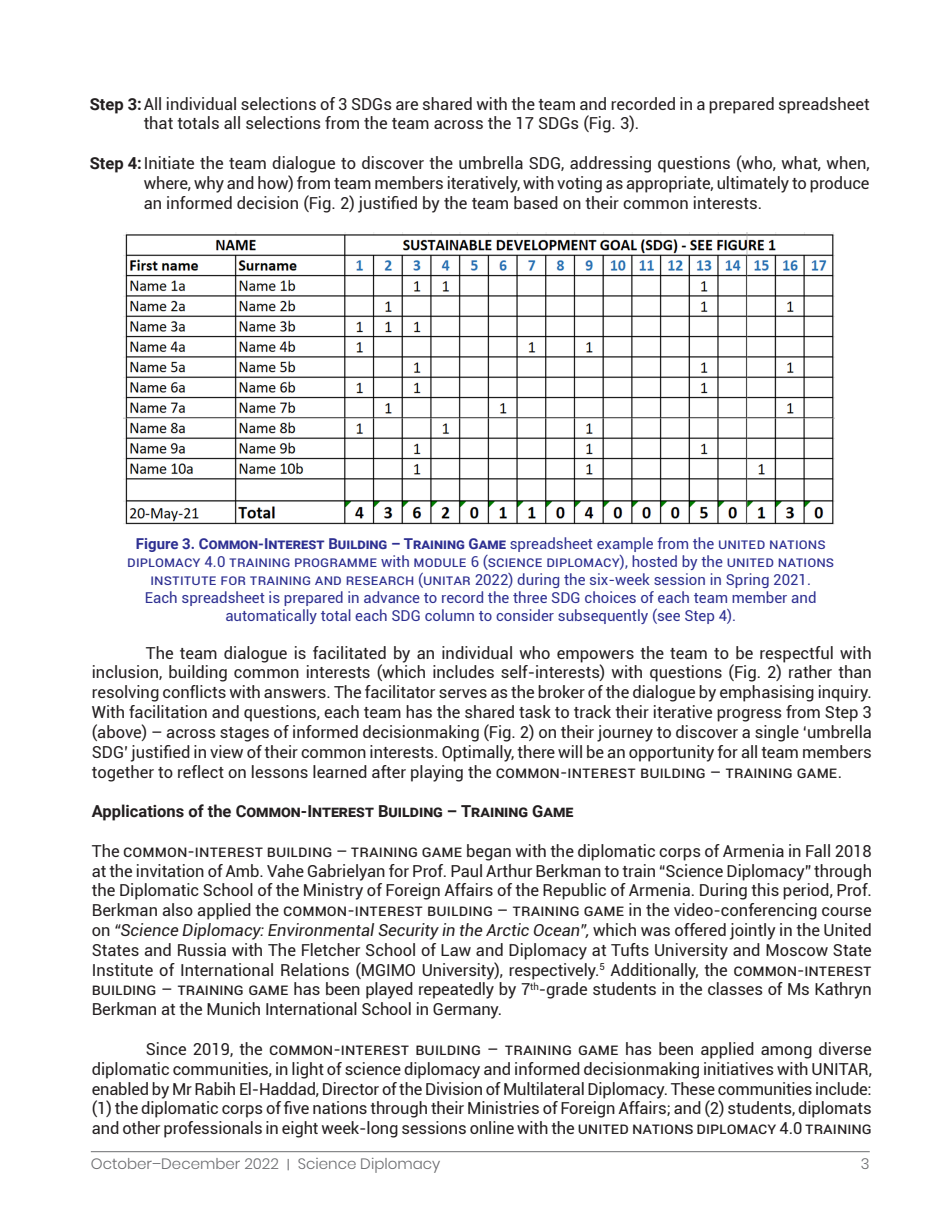
<style>
.page{position:relative;width:940px;height:1232px;background:#fff}
.page>*{position:absolute;margin:0;border:0;box-sizing:border-box;transform-origin:0 0}
.t1{font:16.5px/19.8px "Roboto";color:#231f20;text-align:justify}
.t2{font:700 16.5px "Roboto";color:#231f20}
.t3{font:15px "Roboto";color:#2e3092}
.t4{font:700 15px "Roboto";color:#2e3092}
.t5{font:300 15px "Poppins";color:#6c6d70}
.s1{font-weight:700}
.s2{font-weight:400}
.s3{font-style:italic}
.s4{font-size:12.75px}
</style>
<div class="page">
<img style="left:123px;top:232px;width:711px;height:292px">
<hr style="left:91px;top:1150px;width:778px;height:1px;background:#6c6d70">
<p class="t1" style="left:144px;top:93px;width:727px;text-indent:-54px"><span class="s1">Step 3:</span>All individual selections of 3 SDGs are shared with the team and recorded in a prepared spreadsheet that totals all selections from the team across the 17 SDGs (Fig. 3).</p>
<p class="t1" style="left:144px;top:153px;width:727px;text-indent:-54px"><span class="s1">Step 4:</span>Initiate the team dialogue to discover the umbrella SDG, addressing questions (who, what, when, where, why and how) from team members iteratively, with voting as appropriate, ultimately to produce an informed decision (Fig. 2) justified by the team based on their common interests.</p>
<p class="t4" style="left:136px;top:532px;width:691px">Figure 3. Common-Interest Building – Training Game <span class="s2">spreadsheet example from the United Nati ons</span></p>
<p class="t3" style="left:127px;top:550px;width:708px">Di plomacy 4.0 Trai ni ng Programme with Module 6 (Sci ence Di plomacy), hosted by the United Nations</p>
<p class="t3" style="left:150px;top:568px;width:305px">Institute for Trai ni ng and Research (UN ITAR</p>
<p class="t3" style="left:475px;top:568px;width:338px">2022) during the six-week session in Spring 2021.</p>
<p class="t3" style="left:145px;top:586px;width:673px">Each spreadsheet is prepared in advance to record the three SDG choices of each team member and</p>
<p class="t3" style="left:225px;top:604px;width:512px">automatically total each SDG column to consider subsequently (see Step 4).</p>
<p class="t1" style="left:92px;top:642px;width:781px;text-indent:54px">The team dialogue is facilitated by an individual who empowers the team to be respectful with inclusion, building common interests (which includes self-interests) with questions (Fig. 2) rather than resolving conflicts with answers. The facilitator serves as the broker of the dialogue by emphasising inquiry.<br>With facilitation and questions, each team has the shared task to track their iterative progress from Step 3 (above) – across stages of informed decisionmaking (Fig. 2) on their journey to discover a single ‘umbrella SDG’ justified in view of their common interests. Optimally, there will be an opportunity for all team members together to reflect on lessons learned after playing the Common-Interest Bui ldi ng – Trai ni ng Game.</p>
<p class="t2" style="left:92px;top:799px;width:483px">Applications of the Common-Interest Building – Training Game</p>
<p class="t1" style="left:92px;top:840px;width:781px">The Common-Interest Bui ldi ng – Trai ni ng Game began with the diplomatic corps of Armenia in Fall 2018 at the invitation of Amb. Vahe Gabrielyan for Prof. Paul Arthur Berkman to train “Science Diplomacy” through the Diplomatic School of the Ministry of Foreign Affairs of the Republic of Armenia. During this period, Prof.<br>Berkman also applied the Common-Interest Bui ldi ng – Trai ni ng Game in the video-conferencing course on <span class="s3">“Science Diplomacy: Environmental Security in the Arctic Ocean”,</span> which was offered jointly in the United States and Russia with The Fletcher School of Law and Diplomacy at Tufts University and Moscow State Institute of International Relations (MGIMO University), respectively.<sup>5</sup> Additionally, the Common-Interest Bui ldi ng – Trai ni ng Game has been played repeatedly by 7<sup>th</sup>-grade students in the classes of Ms Kathryn Berkman at the Munich International School in Germany.</p>
<p class="t1" style="left:92px;top:1038px;width:781px;text-indent:54px">Since 2019, the Common-Interest Bui ldi ng – Trai ni ng Game has been applied among diverse diplomatic communities, in light of science diplomacy and informed decisionmaking initiatives with UNITAR, enabled by Mr Rabih El-Haddad, Director of the Division of Multilateral Diplomacy. These communities include: (1) the diplomatic corps of five nations through their Ministries of Foreign Affairs; and (2) students, diplomats and other professionals in eight week-long sessions online with the United Nations Di plomacy 4.0 Trai ni ng</p>
<p class="t5" style="left:91px;top:1154px;width:351px">October–December 2022 <span class="s4">|</span> Science Diplomacy</p>
<p class="t5" style="left:861px;top:1154px;width:10px">3</p>
</div>
